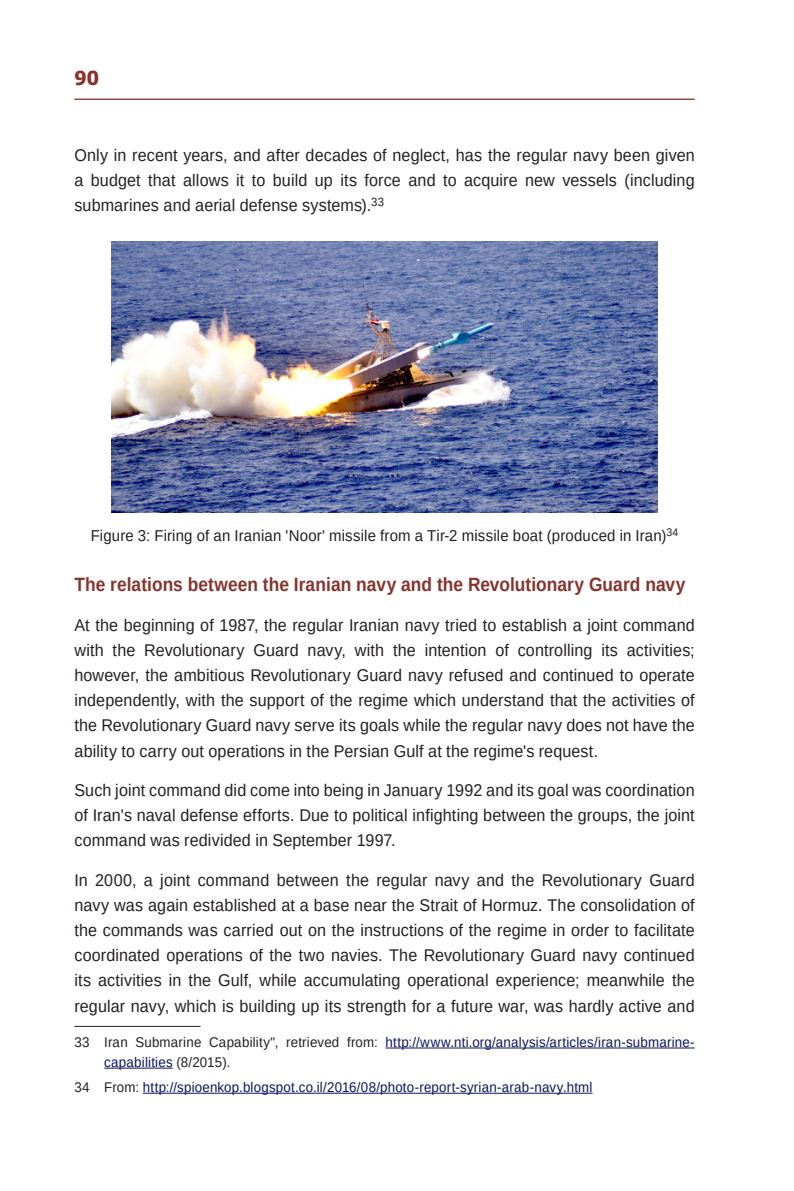
<style>
.page{position:relative;width:794px;height:1191px;background:#fff}
.page>*{position:absolute;margin:0;border:0;box-sizing:border-box;transform-origin:0 0}
.כותרת_2{font:700 19.25px "Arimo";letter-spacing:.005em;color:#86322d;scale:.9 1}
.t1{font:700 19.25px "Tahoma";color:#86322d}
.t2{font:16.97px/25px "Arimo";letter-spacing:.01em;color:#231f20;text-align:justify;scale:.95 1}
.איור{font:15.75px "Arimo";letter-spacing:.01em;color:#231f20;scale:.95 1}
.הערת_שוליים{font:14px/20.1px "Arimo";letter-spacing:.015em;color:#0b145e;scale:.95 1}
.s1{color:#231f20}
</style>
<div class="page">
<hr style="left:74px;top:99px;width:620px;height:1px;background:#86322d">
<img style="left:112px;top:242px;width:545px;height:271px">
<hr style="left:74px;top:1026px;width:126px;height:1px;background:#231f20">
<hr style="left:385px;top:1047px;width:309px;height:1px;background:#0b145e">
<hr style="left:104px;top:1067px;width:69px;height:1px;background:#0b145e">
<hr style="left:143px;top:1093px;width:449px;height:1px;background:#0b145e">
<p class="t1" style="left:74px;top:65px;width:26px">90</p>
<p class="t2" style="left:74px;top:143px;width:654px">Only in recent years, and after decades of neglect, has the regular navy been given a budget that allows it to build up its force and to acquire new vessels (including submarines and aerial defense systems).<sup>33</sup></p>
<p class="איור" style="left:91px;top:525px;width:620px">Figure 3: Firing of an Iranian 'Noor' missile from a Tir-2 missile boat (produced in Iran)<sup>34</sup></p>
<p class="כותרת_2" style="left:74px;top:571px;width:680px">The relations between the Iranian navy and the Revolutionary Guard navy</p>
<p class="t2" style="left:74px;top:613px;width:654px">At the beginning of 1987, the regular Iranian navy tried to establish a joint command with the Revolutionary Guard navy, with the intention of controlling its activities; however, the ambitious Revolutionary Guard navy refused and continued to operate independently, with the support of the regime which understand that the activities of the Revolutionary Guard navy serve its goals while the regular navy does not have the ability to carry out operations in the Persian Gulf at the regime's request.</p>
<p class="t2" style="left:74px;top:778px;width:654px">Such joint command did come into being in January 1992 and its goal was coordination of Iran's naval defense efforts. Due to political infighting between the groups, the joint command was redivided in September 1997.</p>
<p class="t2" style="left:74px;top:868px;width:654px">In 2000, a joint command between the regular navy and the Revolutionary Guard navy was again established at a base near the Strait of Hormuz. The consolidation of the commands was carried out on the instructions of the regime in order to facilitate coordinated operations of the two navies. The Revolutionary Guard navy continued its activities in the Gulf, while accumulating operational experience; meanwhile the regular navy, which is building up its strength for a future war, was hardly active and</p>
<p class="הערת_שוליים" style="left:104px;top:1031px;width:623px;text-indent:-30px"><span class="s1">33 Iran Submarine Capability", retrieved from:</span> http://www.nti.org/analysis/articles/iran-submarine&shy;capabilities <span class="s1">(8/2015).</span></p>
<p class="הערת_שוליים" style="left:74px;top:1077px;width:547px"><span class="s1">34 From:</span> http://spioenkop.blogspot.co.il/2016/08/photo-report-syrian-arab-navy.html</p>
</div>
